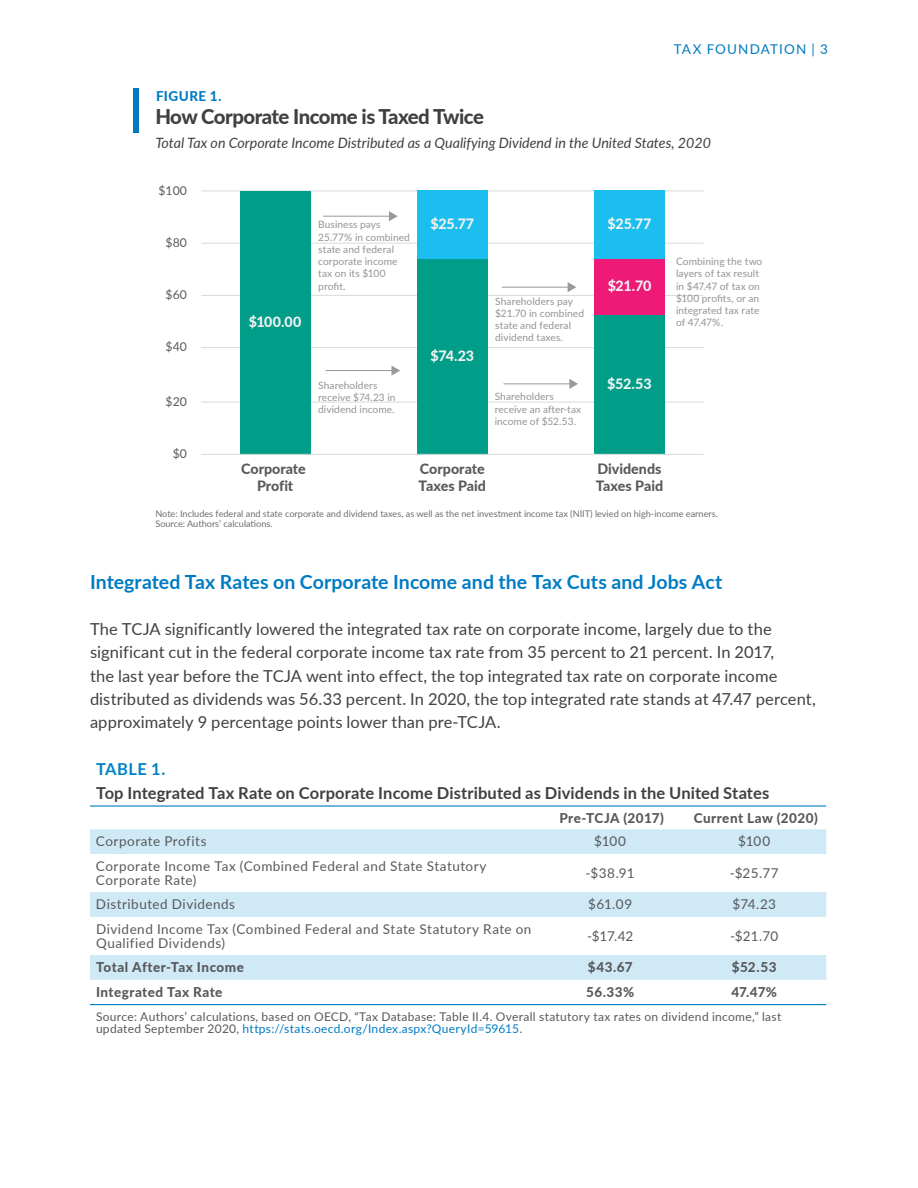
<style>
.page{position:relative;width:918px;height:1188px;background:#fff}
.page>*{position:absolute;margin:0;border:0;box-sizing:border-box;transform-origin:0 0}
.t1{font:800 20.4px "Lato";letter-spacing:-.025em;color:#404041}
.t2{font:700 19.5px "Lato";letter-spacing:.005em;color:#007bc3}
.t3{font:16.5px/23.2px "Lato";letter-spacing:.005em;color:#414042}
.t4{font:700 16.5px "Lato";letter-spacing:.01em;color:#414042}
.t5{font:700 16.5px "Lato";letter-spacing:.025em;color:#0083c8}
.t6{font:italic 14.25px "Lato";color:#404041}
.t7{font:800 14.25px/17.1px "Lato";color:#58595b}
.t8{font:800 14.25px "Lato";letter-spacing:-.01em;color:#f2f2f2}
.t9{font:13.5px/13.5px "Lato";letter-spacing:.035em;color:#58595b}
.t10{font:800 13.5px "Lato";letter-spacing:.035em;color:#58595b}
.t11{font:13.5px "Lato";letter-spacing:.085em;color:#007bc3}
.t12{font:800 13.5px "Lato";letter-spacing:.035em;color:#007bc3}
.t13{font:12.15px "Lato";color:#58595b}
.t14{font:12px/12px "Lato";letter-spacing:.025em;color:#58595b}
.t15{font:10.2px/12.1px "Lato";letter-spacing:.005em;color:#929497}
.t16{font:9.15px/10.2px "Lato";color:#6d6e70}
.s1{color:#007bc3}
</style>
<div class="page">
<div style="left:134px;top:88px;width:6px;height:45px;background:#007bc3"></div>
<svg style="left:90px;top:829px;width:736px;height:151px"></svg>
<hr style="left:90px;top:805px;width:448px;height:2px;background:#007bc3">
<hr style="left:538px;top:805px;width:144px;height:2px;background:#007bc3">
<hr style="left:682px;top:805px;width:144px;height:2px;background:#007bc3">
<hr style="left:90px;top:1004px;width:448px;height:1px;background:#007bc3">
<hr style="left:538px;top:1004px;width:144px;height:1px;background:#007bc3">
<hr style="left:682px;top:1004px;width:144px;height:1px;background:#007bc3">
<hr style="left:201px;top:402px;width:502px;height:1px;background:#d9d9d9">
<hr style="left:201px;top:347px;width:502px;height:1px;background:#d9d9d9">
<hr style="left:201px;top:295px;width:502px;height:1px;background:#d9d9d9">
<hr style="left:201px;top:243px;width:502px;height:1px;background:#d9d9d9">
<hr style="left:201px;top:191px;width:502px;height:1px;background:#d9d9d9">
<div style="left:594px;top:191px;width:71px;height:68px;background:#1cbef0"></div>
<div style="left:417px;top:191px;width:71px;height:68px;background:#1cbef0"></div>
<div style="left:240px;top:191px;width:70px;height:263px;background:#009e89"></div>
<div style="left:594px;top:259px;width:71px;height:57px;background:#ed1a78"></div>
<div style="left:417px;top:259px;width:71px;height:195px;background:#009e89"></div>
<div style="left:594px;top:316px;width:71px;height:138px;background:#009e89"></div>
<hr style="left:201px;top:454px;width:502px;height:1px;background:#d9d9d9">
<hr style="left:326px;top:370px;width:67px;height:1px;background:#999">
<svg style="left:391px;top:365px;width:9px;height:11px"></svg>
<hr style="left:323px;top:216px;width:67px;height:1px;background:#999">
<svg style="left:389px;top:211px;width:9px;height:10px"></svg>
<hr style="left:502px;top:287px;width:67px;height:1px;background:#999">
<svg style="left:568px;top:282px;width:8px;height:10px"></svg>
<hr style="left:503px;top:383px;width:68px;height:1px;background:#999">
<svg style="left:569px;top:379px;width:9px;height:10px"></svg>
<p class="t12" style="left:156px;top:86px;width:67px">FIGURE 1.</p>
<p class="t11" style="left:674px;top:39px;width:156px">TAX FOUNDATION | 3</p>
<p class="t1" style="left:155px;top:101px;width:330px">How Corporate Income is Taxed Twice</p>
<p class="t6" style="left:155px;top:133px;width:557px">Total Tax on Corporate Income Distributed as a Qualifying Dividend in the United States, 2020</p>
<p class="t13" style="left:159px;top:181px;width:30px">$100</p>
<p class="t13" style="left:166px;top:234px;width:23px">$80</p>
<p class="t13" style="left:166px;top:286px;width:23px">$60</p>
<p class="t13" style="left:166px;top:338px;width:23px">$40</p>
<p class="t13" style="left:166px;top:393px;width:23px">$20</p>
<p class="t13" style="left:173px;top:445px;width:16px">$0</p>
<p class="t8" style="left:249px;top:311px;width:54px">$100.00</p>
<p class="t15" style="left:318px;top:218px;width:93px">Business pays<br>25.77% in combined state and federal corporate income tax on its $100 profit.</p>
<p class="t15" style="left:318px;top:378px;width:79px">Shareholders receive $74.23 in dividend income.</p>
<p class="t8" style="left:430px;top:213px;width:45px">$25.77</p>
<p class="t8" style="left:608px;top:213px;width:45px">$25.77</p>
<p class="t8" style="left:430px;top:345px;width:45px">$74.23</p>
<p class="t15" style="left:495px;top:295px;width:90px">Shareholders pay $21.70 in combined state and federal dividend taxes.</p>
<p class="t15" style="left:495px;top:390px;width:88px">Shareholders receive an after-tax income of $52.53.</p>
<p class="t8" style="left:608px;top:276px;width:45px">$21.70</p>
<p class="t8" style="left:607px;top:373px;width:46px">$52.53</p>
<p class="t15" style="left:676px;top:255px;width:88px">Combining the two layers of tax result in $47.47 of tax on $100 profits, or an integrated tax rate of 47.47%.</p>
<p class="t7" style="left:241px;top:460px;width:66px;text-align:center">Corporate<br>Profit</p>
<p class="t7" style="left:419px;top:460px;width:69px">Corporate<br>Taxes Paid</p>
<p class="t7" style="left:596px;top:460px;width:69px">Dividends<br>Taxes Paid</p>
<p class="t16" style="left:155px;top:508px;width:564px">Note: Includes federal and state corporate and dividend taxes, as well as the net investment income tax (NIIT) levied on high-income earners.<br>Source: Authors’ calculations.</p>
<p class="t2" style="left:90px;top:567px;width:634px">Integrated Tax Rates on Corporate Income and the Tax Cuts and Jobs Act</p>
<p class="t3" style="left:90px;top:617px;width:727px">The TCJA significantly lowered the integrated tax rate on corporate income, largely due to the significant cut in the federal corporate income tax rate from 35 percent to 21 percent. In 2017,<br>the last year before the TCJA went into effect, the top integrated tax rate on corporate income distributed as dividends was 56.33 percent. In 2020, the top integrated rate stands at 47.47 percent, approximately 9 percentage points lower than pre-TCJA.</p>
<p class="t5" style="left:96px;top:757px;width:71px">TABLE 1.</p>
<p class="t4" style="left:96px;top:780px;width:675px">Top Integrated Tax Rate on Corporate Income Distributed as Dividends in the United States</p>
<p class="t10" style="left:559px;top:808px;width:106px">Pre-TCJA (2017)</p>
<p class="t10" style="left:694px;top:808px;width:126px">Current Law (2020)</p>
<p class="t9" style="left:96px;top:834px;width:112px">Corporate Profits</p>
<p class="t9" style="left:594px;top:834px;width:33px">$100</p>
<p class="t9" style="left:738px;top:834px;width:33px">$100</p>
<p class="t9" style="left:96px;top:859px;width:392px">Corporate Income Tax (Combined Federal and State Statutory<br>Corporate Rate)</p>
<p class="t9" style="left:586px;top:866px;width:51px">-$38.91</p>
<p class="t9" style="left:730px;top:866px;width:50px">-$25.77</p>
<p class="t9" style="left:96px;top:897px;width:141px">Distributed Dividends</p>
<p class="t9" style="left:588px;top:897px;width:45px">$61.09</p>
<p class="t9" style="left:732px;top:897px;width:45px">$74.23</p>
<p class="t9" style="left:96px;top:922px;width:437px">Dividend Income Tax (Combined Federal and State Statutory Rate on<br>Qualified Dividends)</p>
<p class="t9" style="left:587px;top:929px;width:48px">-$17.42</p>
<p class="t9" style="left:730px;top:929px;width:50px">-$21.70</p>
<p class="t10" style="left:96px;top:957px;width:149px">Total After-Tax Income</p>
<p class="t10" style="left:588px;top:957px;width:46px">$43.67</p>
<p class="t10" style="left:732px;top:957px;width:46px">$52.53</p>
<p class="t10" style="left:96px;top:982px;width:128px">Integrated Tax Rate</p>
<p class="t10" style="left:586px;top:982px;width:49px">56.33%</p>
<p class="t10" style="left:731px;top:982px;width:47px">47.47%</p>
<p class="t14" style="left:96px;top:1010px;width:687px">Source: Authors’ calculations, based on OECD, “Tax Database: Table II.4. Overall statutory tax rates on dividend income,” last updated September 2020, <span class="s1">https://stats.oecd.org/Index.aspx?QueryId=59615</span>.</p>
</div>
